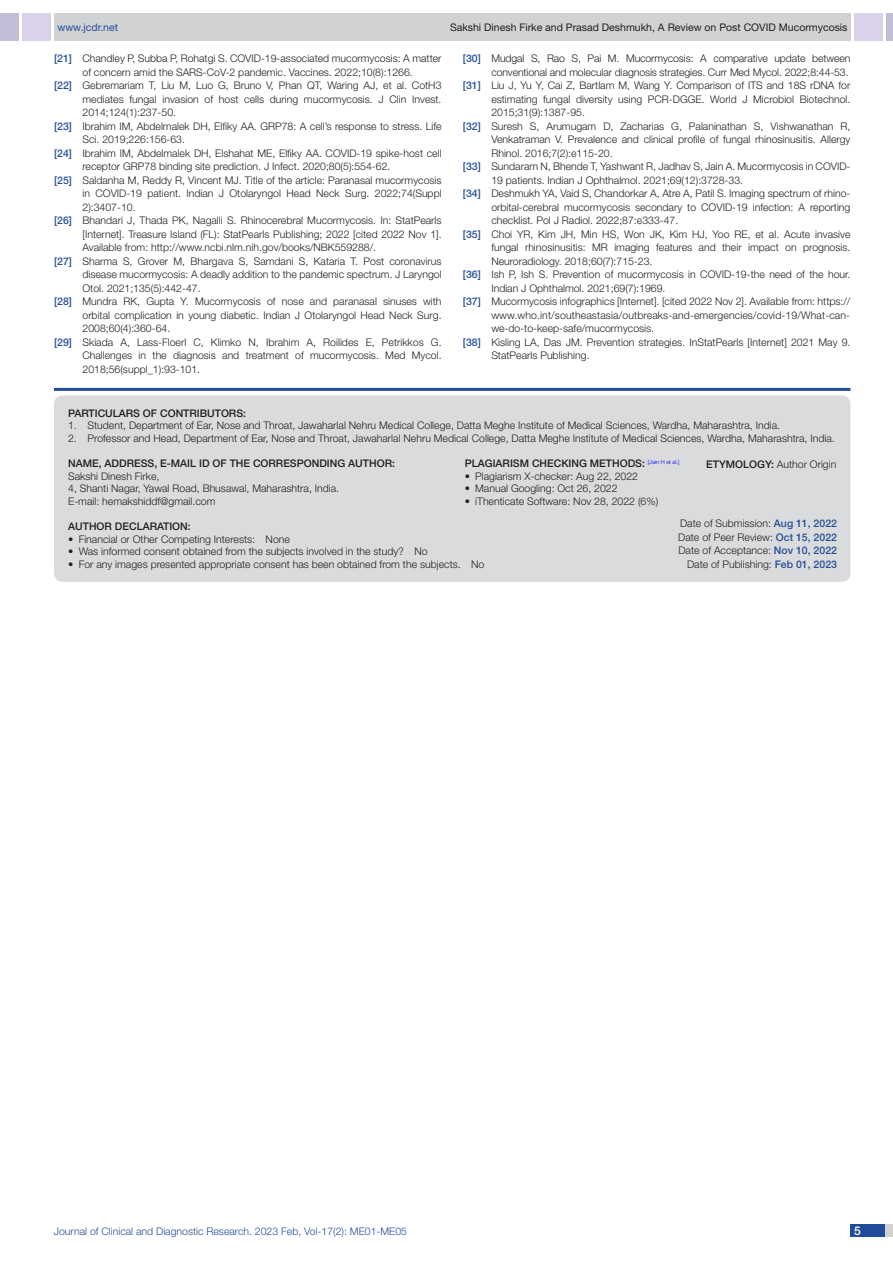
<style>
.page{position:relative;width:893px;height:1263px;background:#fff}
.page>*{position:absolute;margin:0;border:0;box-sizing:border-box;transform-origin:0 0}
.t1{font:500 12px "Helvetica Neue";color:#fff}
.Partic_Contri_Txt{font:300 10.5px "Helvetica Neue";color:#231f20}
.Partic_Contri_Head{font:500 10.5px "Helvetica Neue";color:#231f20}
.tb_txt{font:300 10.5px "Helvetica Neue";color:#231f20}
.t2{font:300 10.5px "Helvetica Neue";color:#244e9b}
.t3{font:10.5px "Helvetica Neue";color:#231f20}
.Partic_Contri_Head-2{font:300 10.5px "Helvetica Neue";color:#231f20}
.t4{font:10.5px "Helvetica Neue";color:#244e9b}
.s1{font-weight:500;color:#244e9b}
.s2{font-weight:500}
</style>
<div class="page">
<div style="left:54px;top:13px;width:796px;height:28px;background:#d1d2d4"></div>
<div style="left:0;top:13px;width:19px;height:28px;background:#c2bed7"></div>
<div style="left:22px;top:13px;width:29px;height:28px;background:#d9d2e8"></div>
<div style="left:886px;top:13px;width:7px;height:28px;background:#c2bed7"></div>
<div style="left:854px;top:13px;width:29px;height:28px;background:#d9d2e8"></div>
<div style="left:850px;top:1224px;width:43px;height:13px;background:#d1d2d4"></div>
<div style="left:850px;top:1224px;width:35px;height:13px;background:#214c99"></div>
<hr style="left:54px;top:388px;width:796px;height:3px;background:#244e9b">
<div style="left:54px;top:395px;width:796px;height:187px;background:#dadbdc;border-radius:9px"></div>
<p class="t4" style="left:57px;top:21px;width:62px">www.jcdr.net</p>
<p class="t3" style="left:450px;top:21px;width:399px">Sakshi Dinesh Firke and Prasad Deshmukh, A Review on Post COVID Mucormycosis</p>
<p class="Partic_Contri_Txt" style="left:54px;top:52px;width:389px"><span class="s1">[21]</span> Chandley P, Subba P, Rohatgi S. COVID-19-associated mucormycosis: A matter</p>
<p class="Partic_Contri_Txt" style="left:82px;top:66px;width:332px">of concern amid the SARS-CoV-2 pandemic. Vaccines. 2022;10(8):1266.</p>
<p class="Partic_Contri_Txt" style="left:54px;top:79px;width:389px"><span class="s1">[22]</span> Gebremariam T, Liu M, Luo G, Bruno V, Phan QT, Waring AJ, et al. CotH3</p>
<p class="Partic_Contri_Txt" style="left:82px;top:93px;width:361px">mediates fungal invasion of host cells during mucormycosis. J Clin Invest.</p>
<p class="Partic_Contri_Txt" style="left:82px;top:106px;width:95px">2014;124(1):237-50.</p>
<p class="Partic_Contri_Txt" style="left:54px;top:120px;width:389px"><span class="s1">[23]</span> Ibrahim IM, Abdelmalek DH, Elfiky AA. GRP78: A cell’s response to stress. Life</p>
<p class="Partic_Contri_Txt" style="left:82px;top:133px;width:104px">Sci. 2019;226:156-63.</p>
<p class="Partic_Contri_Txt" style="left:54px;top:147px;width:389px"><span class="s1">[24]</span> Ibrahim IM, Abdelmalek DH, Elshahat ME, Elfiky AA. COVID-19 spike-host cell</p>
<p class="Partic_Contri_Txt" style="left:82px;top:160px;width:309px">receptor GRP78 binding site prediction. J Infect. 2020;80(5):554-62.</p>
<p class="Partic_Contri_Txt" style="left:54px;top:174px;width:389px"><span class="s1">[25]</span> Saldanha M, Reddy R, Vincent MJ. Title of the article: Paranasal mucormycosis</p>
<p class="Partic_Contri_Txt" style="left:82px;top:187px;width:361px">in COVID-19 patient. Indian J Otolaryngol Head Neck Surg. 2022;74(Suppl</p>
<p class="Partic_Contri_Txt" style="left:82px;top:201px;width:55px">2):3407-10.</p>
<p class="Partic_Contri_Txt" style="left:54px;top:214px;width:389px"><span class="s1">[26]</span> Bhandari J, Thada PK, Nagalli S. Rhinocerebral Mucormycosis. In: StatPearls</p>
<p class="Partic_Contri_Txt" style="left:82px;top:228px;width:361px">[Internet]. Treasure Island (FL): StatPearls Publishing; 2022 [cited 2022 Nov 1].</p>
<p class="Partic_Contri_Txt" style="left:82px;top:241px;width:295px">Available from: http://www.ncbi.nlm.nih.gov/books/NBK559288/.</p>
<p class="Partic_Contri_Txt" style="left:54px;top:255px;width:389px"><span class="s1">[27]</span> Sharma S, Grover M, Bhargava S, Samdani S, Kataria T. Post coronavirus</p>
<p class="Partic_Contri_Txt" style="left:82px;top:268px;width:361px">disease mucormycosis: A deadly addition to the pandemic spectrum. J Laryngol</p>
<p class="Partic_Contri_Txt" style="left:82px;top:282px;width:120px">Otol. 2021;135(5):442-47.</p>
<p class="Partic_Contri_Txt" style="left:54px;top:295px;width:389px"><span class="s1">[28]</span> Mundra RK, Gupta Y. Mucormycosis of nose and paranasal sinuses with</p>
<p class="Partic_Contri_Txt" style="left:82px;top:309px;width:361px">orbital complication in young diabetic. Indian J Otolaryngol Head Neck Surg.</p>
<p class="Partic_Contri_Txt" style="left:82px;top:322px;width:89px">2008;60(4):360-64.</p>
<p class="Partic_Contri_Txt" style="left:54px;top:336px;width:389px"><span class="s1">[29]</span> Skiada A, Lass-Floerl C, Klimko N, Ibrahim A, Roilides E, Petrikkos G.</p>
<p class="Partic_Contri_Txt" style="left:82px;top:349px;width:361px">Challenges in the diagnosis and treatment of mucormycosis. Med Mycol.</p>
<p class="Partic_Contri_Txt" style="left:82px;top:363px;width:119px">2018;56(suppl_1):93-101.</p>
<p class="Partic_Contri_Txt" style="left:463px;top:52px;width:389px"><span class="s1">[30]</span> Mudgal S, Rao S, Pai M. Mucormycosis: A comparative update between</p>
<p class="Partic_Contri_Txt" style="left:491px;top:66px;width:359px">conventional and molecular diagnosis strategies. Curr Med Mycol. 2022;8:44-53.</p>
<p class="Partic_Contri_Txt" style="left:463px;top:79px;width:389px"><span class="s1">[31]</span> Liu J, Yu Y, Cai Z, Bartlam M, Wang Y. Comparison of ITS and 18S rDNA for</p>
<p class="Partic_Contri_Txt" style="left:491px;top:93px;width:361px">estimating fungal diversity using PCR-DGGE. World J Microbiol Biotechnol.</p>
<p class="Partic_Contri_Txt" style="left:491px;top:106px;width:95px">2015;31(9):1387-95.</p>
<p class="Partic_Contri_Txt" style="left:463px;top:120px;width:389px"><span class="s1">[32]</span> Suresh S, Arumugam D, Zacharias G, Palaninathan S, Vishwanathan R,</p>
<p class="Partic_Contri_Txt" style="left:491px;top:133px;width:361px">Venkatraman V. Prevalence and clinical profile of fungal rhinosinusitis. Allergy</p>
<p class="Partic_Contri_Txt" style="left:491px;top:147px;width:123px">Rhinol. 2016;7(2):e115-20.</p>
<p class="Partic_Contri_Txt" style="left:463px;top:160px;width:389px"><span class="s1">[33]</span> Sundaram N, Bhende T, Yashwant R, Jadhav S, Jain A. Mucormycosis in COVID-</p>
<p class="Partic_Contri_Txt" style="left:491px;top:174px;width:253px">19 patients. Indian J Ophthalmol. 2021;69(12):3728-33.</p>
<p class="Partic_Contri_Txt" style="left:463px;top:187px;width:389px"><span class="s1">[34]</span> Deshmukh YA, Vaid S, Chandorkar A, Atre A, Patil S. Imaging spectrum of rhino-</p>
<p class="Partic_Contri_Txt" style="left:491px;top:201px;width:361px">orbital-cerebral mucormycosis secondary to COVID-19 infection: A reporting</p>
<p class="Partic_Contri_Txt" style="left:491px;top:214px;width:188px">checklist. Pol J Radiol. 2022;87:e333-47.</p>
<p class="Partic_Contri_Txt" style="left:463px;top:228px;width:389px"><span class="s1">[35]</span> Choi YR, Kim JH, Min HS, Won JK, Kim HJ, Yoo RE, et al. Acute invasive</p>
<p class="Partic_Contri_Txt" style="left:491px;top:241px;width:361px">fungal rhinosinusitis: MR imaging features and their impact on prognosis.</p>
<p class="Partic_Contri_Txt" style="left:491px;top:255px;width:163px">Neuroradiology. 2018;60(7):715-23.</p>
<p class="Partic_Contri_Txt" style="left:463px;top:268px;width:389px"><span class="s1">[36]</span> Ish P, Ish S. Prevention of mucormycosis in COVID-19-the need of the hour.</p>
<p class="Partic_Contri_Txt" style="left:491px;top:282px;width:176px">Indian J Ophthalmol. 2021;69(7):1969.</p>
<p class="Partic_Contri_Txt" style="left:463px;top:295px;width:389px"><span class="s1">[37]</span> Mucormycosis infographics [Internet]. [cited 2022 Nov 2]. Available from: https://</p>
<p class="Partic_Contri_Txt" style="left:491px;top:309px;width:360px">www.who.int/southeastasia/outbreaks-and-emergencies/covid-19/What-can-</p>
<p class="Partic_Contri_Txt" style="left:491px;top:322px;width:164px">we-do-to-keep-safe/mucormycosis.</p>
<p class="Partic_Contri_Txt" style="left:463px;top:336px;width:389px"><span class="s1">[38]</span> Kisling LA, Das JM. Prevention strategies. InStatPearls [Internet] 2021 May 9.</p>
<p class="Partic_Contri_Txt" style="left:491px;top:349px;width:100px">StatPearls Publishing.</p>
<p class="Partic_Contri_Head" style="left:68px;top:407px;width:179px">PARTICULARS OF CONTRI BUTORS:</p>
<p class="Partic_Contri_Txt" style="left:68px;top:419px;width:713px">1. Student, Department of Ear, Nose and Throat, Jawaharlal Nehru Medical College, Datta Meghe Institute of Medical Sciences, Wardha, Maharashtra, India.</p>
<p class="Partic_Contri_Txt" style="left:68px;top:432px;width:768px">2. Professor and Head, Department of Ear, Nose and Throat, Jawaharlal Nehru Medical College, Datta Meghe Institute of Medical Sciences, Wardha, Maharashtra, India.</p>
<p class="Partic_Contri_Head" style="left:465px;top:457px;width:34px">PLAGIARI</p>
<p class="Partic_Contri_Head" style="left:513px;top:457px;width:168px">SM CHECKI NG METHODS: <sup>[Jain</sup> <sup>H</sup> <sup>et</sup> <sup>al.]</sup></p>
<p class="tb_txt" style="left:465px;top:470px;width:175px">• Plagiarism X-checker: Aug 22, 2022</p>
<p class="tb_txt" style="left:465px;top:482px;width:154px">• Manual Googling: Oct 26, 2022</p>
<p class="tb_txt" style="left:465px;top:495px;width:195px">• iThenticate Software: Nov 28, 2022 (6%)</p>
<p class="Partic_Contri_Head" style="left:68px;top:457px;width:110px">NAM E, ADDRESS, E-MAI</p>
<p class="Partic_Contri_Head" style="left:190px;top:457px;width:206px">L ID OF THE CORRESPONDING AUTHOR:</p>
<p class="Partic_Contri_Head" style="left:706px;top:458px;width:38px">ETYMOLOG</p>
<p class="Partic_Contri_Head-2" style="left:765px;top:458px;width:73px"><span class="s2">Y:</span> Author Origin</p>
<p class="Partic_Contri_Txt" style="left:68px;top:470px;width:93px">Sakshi Dinesh Firke,</p>
<p class="Partic_Contri_Txt" style="left:68px;top:482px;width:272px">4, Shanti Nagar, Yawal Road, Bhusawal, Maharashtra, India.</p>
<p class="Partic_Contri_Txt" style="left:68px;top:495px;width:149px">E-mail: hemakshiddf@gmail.com</p>
<p class="Partic_Contri_Txt" style="left:680px;top:517px;width:158px">Date of Submission: <span class="s1">AUG 11, 2022</span></p>
<p class="Partic_Contri_Txt" style="left:678px;top:530px;width:160px">Date of Peer Review: <span class="s1">OCT 15, 2022</span></p>
<p class="Partic_Contri_Txt" style="left:678px;top:544px;width:160px">Date of Acceptance: <span class="s1">NOV 10, 2022</span></p>
<p class="Partic_Contri_Txt" style="left:687px;top:557px;width:151px">Date of Publishing: <span class="s1">FEB 01, 2023</span></p>
<p class="Partic_Contri_Head" style="left:68px;top:520px;width:55px">AUTHO R DECL</p>
<p class="Partic_Contri_Head" style="left:143px;top:520px;width:50px">ARATION :</p>
<p class="Partic_Contri_Txt" style="left:68px;top:532px;width:223px">• Financial or Other Competing Interests: None</p>
<p class="Partic_Contri_Txt" style="left:68px;top:545px;width:361px">• Was informed consent obtained from the subjects involved in the study? No</p>
<p class="Partic_Contri_Txt" style="left:68px;top:558px;width:418px">• For any images presented appropriate consent has been obtained from the subjects. No</p>
<p class="t2" style="left:54px;top:1225px;width:355px">Journal of Clinical and Diagnostic Research. 2023 Feb, Vol-17(2): ME01-ME05</p>
<p class="t1" style="left:854px;top:1223px;width:8px">5</p>
</div>
